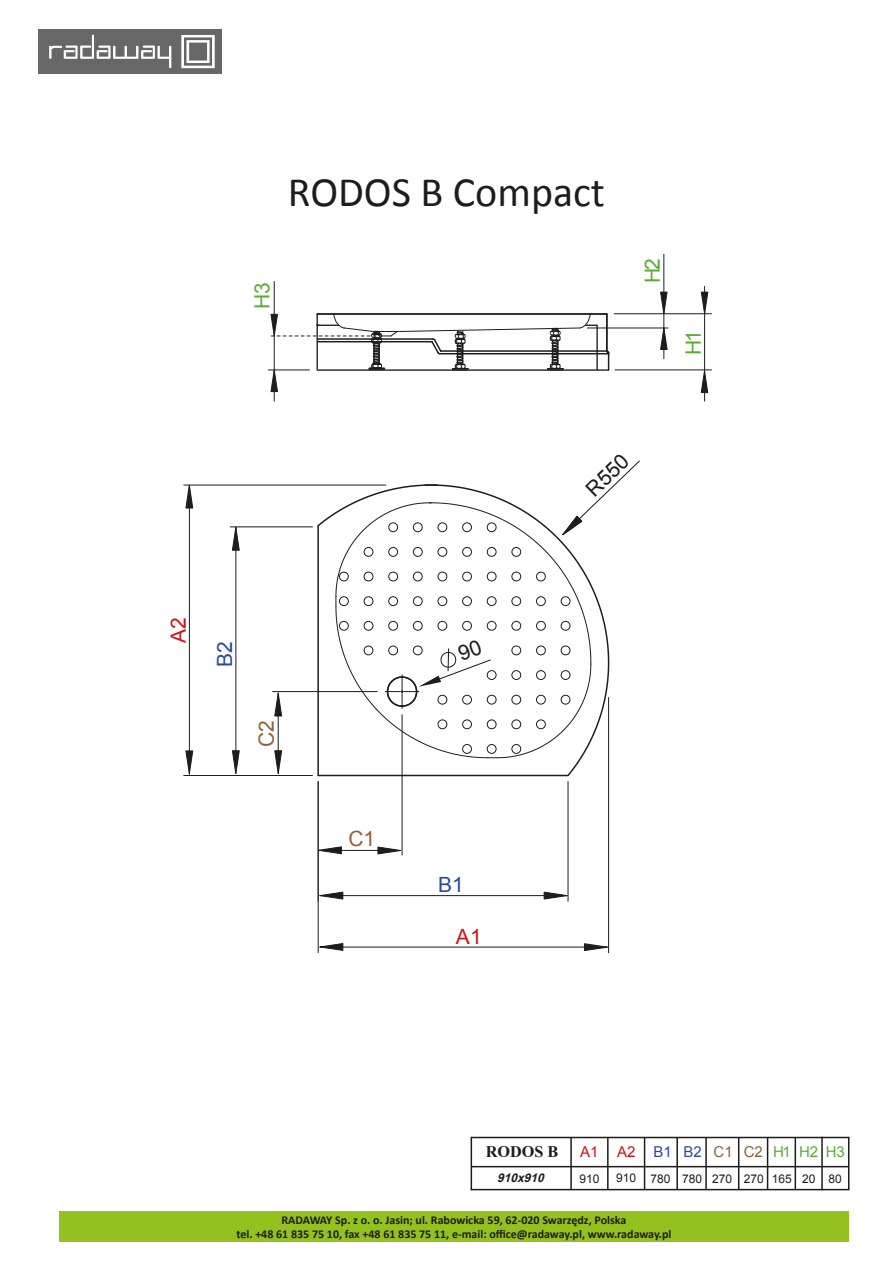
<style>
.page{position:relative;width:893px;height:1263px;background:#fff}
.page>*{position:absolute;margin:0;border:0;box-sizing:border-box;transform-origin:0 0}
.t1{font:42px "Calibri";color:#1d1d1b}
.t2{font:700 21px "Kokila";color:#1d1d1b}
.t3{font:21px "Arial";color:#56af31}
.t4{font:21px "Arial";color:#cc1417}
.t5{font:21px "Arial";color:#2a4b9b}
.t6{font:21px "Arial";color:#936037}
.t7{font:21px "Arial";color:#1d1d1b}
.t8{font:15px "Arial";color:#cc1417}
.t9{font:15px "Arial";color:#56af31}
.t10{font:15px "Arial";color:#936037}
.t11{font:700 12px/14.4px "Calibri";color:#1d1d1b;text-align:center}
.t12{font:12px "Arial";color:#1d1d1b}
.t13{font:italic 700 12px "Arial";color:#1d1d1b}
.s1{color:#2a4b9b}
</style>
<div class="page">
<div style="left:59px;top:1211px;width:790px;height:31px;background:#95c11f"></div>
<div style="left:38px;top:29px;width:184px;height:45px;background:#676767"></div>
<svg style="left:49px;top:35px;width:122px;height:33px"></svg>
<svg style="left:181px;top:35px;width:34px;height:33px"></svg>
<hr style="left:471px;top:1166px;width:378px;height:1px;background:#1d1d1b">
<hr style="left:471px;top:1189px;width:378px;height:1px;background:#1d1d1b">
<hr style="left:644px;top:1138px;width:1px;height:51px;background:#1d1d1b">
<hr style="left:676px;top:1138px;width:2px;height:51px;background:#1d1d1b">
<hr style="left:705px;top:1138px;width:2px;height:51px;background:#1d1d1b">
<hr style="left:607px;top:1138px;width:2px;height:51px;background:#1d1d1b">
<hr style="left:471px;top:1137px;width:378px;height:1px;background:#1d1d1b">
<hr style="left:795px;top:1138px;width:1px;height:51px;background:#1d1d1b">
<hr style="left:821px;top:1137px;width:2px;height:53px;background:#1d1d1b">
<hr style="left:848px;top:1137px;width:1px;height:52px;background:#1d1d1b">
<hr style="left:570px;top:1138px;width:2px;height:51px;background:#1d1d1b">
<hr style="left:471px;top:1137px;width:1px;height:52px;background:#1d1d1b">
<hr style="left:738px;top:1138px;width:1px;height:51px;background:#1d1d1b">
<hr style="left:767px;top:1138px;width:1px;height:51px;background:#1d1d1b">
<hr style="left:318px;top:313px;width:288px;height:2px;background:#1d1d1b">
<hr style="left:317px;top:369px;width:292px;height:2px;background:#1d1d1b">
<hr style="left:614px;top:313px;width:97px;height:1px;background:#1d1d1b">
<hr style="left:704px;top:286px;width:1px;height:115px;background:#1d1d1b">
<hr style="left:615px;top:369px;width:96px;height:1px;background:#1d1d1b">
<hr style="left:587px;top:328px;width:81px;height:1px;background:#1d1d1b">
<svg style="left:700px;top:291px;width:9px;height:24px"></svg>
<svg style="left:700px;top:370px;width:9px;height:24px"></svg>
<hr style="left:663px;top:254px;width:1px;height:105px;background:#1d1d1b">
<svg style="left:659px;top:291px;width:9px;height:24px"></svg>
<svg style="left:659px;top:327px;width:9px;height:23px"></svg>
<hr style="left:274px;top:281px;width:1px;height:120px;background:#1d1d1b">
<hr style="left:596px;top:325px;width:2px;height:45px;background:#1d1d1b">
<hr style="left:606px;top:314px;width:1px;height:37px;background:#1d1d1b">
<svg style="left:605px;top:349px;width:5px;height:21px"></svg>
<hr style="left:441px;top:350px;width:166px;height:2px;background:#1d1d1b">
<hr style="left:440px;top:353px;width:169px;height:1px;background:#1d1d1b">
<svg style="left:268px;top:313px;width:329px;height:80px"></svg>
<hr style="left:184px;top:485px;width:202px;height:1px;background:#1d1d1b">
<hr style="left:184px;top:775px;width:128px;height:1px;background:#1d1d1b">
<hr style="left:189px;top:485px;width:1px;height:289px;background:#1d1d1b">
<hr style="left:230px;top:526px;width:82px;height:1px;background:#1d1d1b">
<hr style="left:235px;top:527px;width:1px;height:233px;background:#1d1d1b">
<hr style="left:568px;top:781px;width:1px;height:120px;background:#1d1d1b">
<hr style="left:320px;top:895px;width:247px;height:1px;background:#1d1d1b">
<hr style="left:318px;top:781px;width:1px;height:172px;background:#1d1d1b">
<hr style="left:608px;top:697px;width:1px;height:256px;background:#1d1d1b">
<hr style="left:320px;top:947px;width:287px;height:1px;background:#1d1d1b">
<hr style="left:329px;top:850px;width:60px;height:1px;background:#1d1d1b">
<hr style="left:272px;top:691px;width:105px;height:1px;background:#1d1d1b">
<hr style="left:402px;top:715px;width:1px;height:140px;background:#1d1d1b">
<hr style="left:278px;top:693px;width:1px;height:70px;background:#1d1d1b">
<svg style="left:316px;top:484px;width:294px;height:293px"></svg>
<hr style="left:317px;top:526px;width:2px;height:249px;background:#1d1d1b">
<hr style="left:318px;top:775px;width:250px;height:1px;background:#1d1d1b">
<svg style="left:274px;top:692px;width:9px;height:25px"></svg>
<svg style="left:231px;top:526px;width:9px;height:25px"></svg>
<svg style="left:232px;top:750px;width:8px;height:24px"></svg>
<svg style="left:274px;top:750px;width:8px;height:24px"></svg>
<svg style="left:185px;top:484px;width:9px;height:25px"></svg>
<svg style="left:185px;top:750px;width:9px;height:25px"></svg>
<svg style="left:377px;top:846px;width:25px;height:9px"></svg>
<svg style="left:317px;top:846px;width:25px;height:9px"></svg>
<svg style="left:319px;top:891px;width:25px;height:9px"></svg>
<svg style="left:543px;top:891px;width:25px;height:9px"></svg>
<svg style="left:319px;top:943px;width:25px;height:8px"></svg>
<svg style="left:583px;top:943px;width:25px;height:8px"></svg>
<svg style="left:335px;top:460px;width:305px;height:299px"></svg>
<h1 class="t1" style="left:288px;top:165px;width:319px">RODOS B Compact</h1>
<h2 class="t3" style="left:248px;top:309px;width:28px;rotate:-90deg">H3</h2>
<h2 class="t3" style="left:639px;top:283px;width:26px;rotate:-90deg">H2</h2>
<h2 class="t3" style="left:680px;top:355px;width:26px;rotate:-90deg">H1</h2>
<h2 class="t7" style="left:580px;top:483px;width:52px;rotate:-44deg">R550</h2>
<h2 class="t4" style="left:165px;top:642px;width:27px;rotate:-90deg">A2</h2>
<h2 class="t5" style="left:211px;top:667px;width:27px;rotate:-90deg">B2</h2>
<h2 class="t6" style="left:253px;top:747px;width:28px;rotate:-90deg">C2</h2>
<h2 class="t6" style="left:348px;top:825px;width:28px">C1</h2>
<h2 class="t5" style="left:438px;top:871px;width:27px">B1</h2>
<h2 class="t4" style="left:456px;top:923px;width:27px">A1</h2>
<h2 class="t2" style="left:486px;top:1141px;width:74px">RODOS B</h2>
<p class="t10" style="left:713px;top:1142px;width:51px">C1 C2</p>
<p class="t12" style="left:712px;top:1170px;width:53px">270 270</p>
<p class="t8" style="left:580px;top:1142px;width:123px">A1 A2 <span class="s1">B1 B2</span></p>
<p class="t9" style="left:773px;top:1142px;width:47px">H1 H2</p>
<p class="t9" style="left:826px;top:1142px;width:21px">H3</p>
<p class="t13" style="left:497px;top:1170px;width:52px">910x910</p>
<p class="t12" style="left:579px;top:1171px;width:22px">910</p>
<p class="t12" style="left:651px;top:1171px;width:53px">780 780</p>
<p class="t12" style="left:772px;top:1171px;width:45px">165 20</p>
<p class="t12" style="left:616px;top:1170px;width:22px">910</p>
<p class="t12" style="left:829px;top:1171px;width:15px">80</p>
<p class="t11" style="left:236px;top:1212px;width:437px">RADAWAY Sp. z o. o. Jasin; ul. Rabowicka 59, 62-020 Swarzędz, Polska<br>tel. +48 61 835 75 10, fax +48 61 835 75 11, e-mail: office@radaway.pl, www.radaway.pl</p>
</div>
